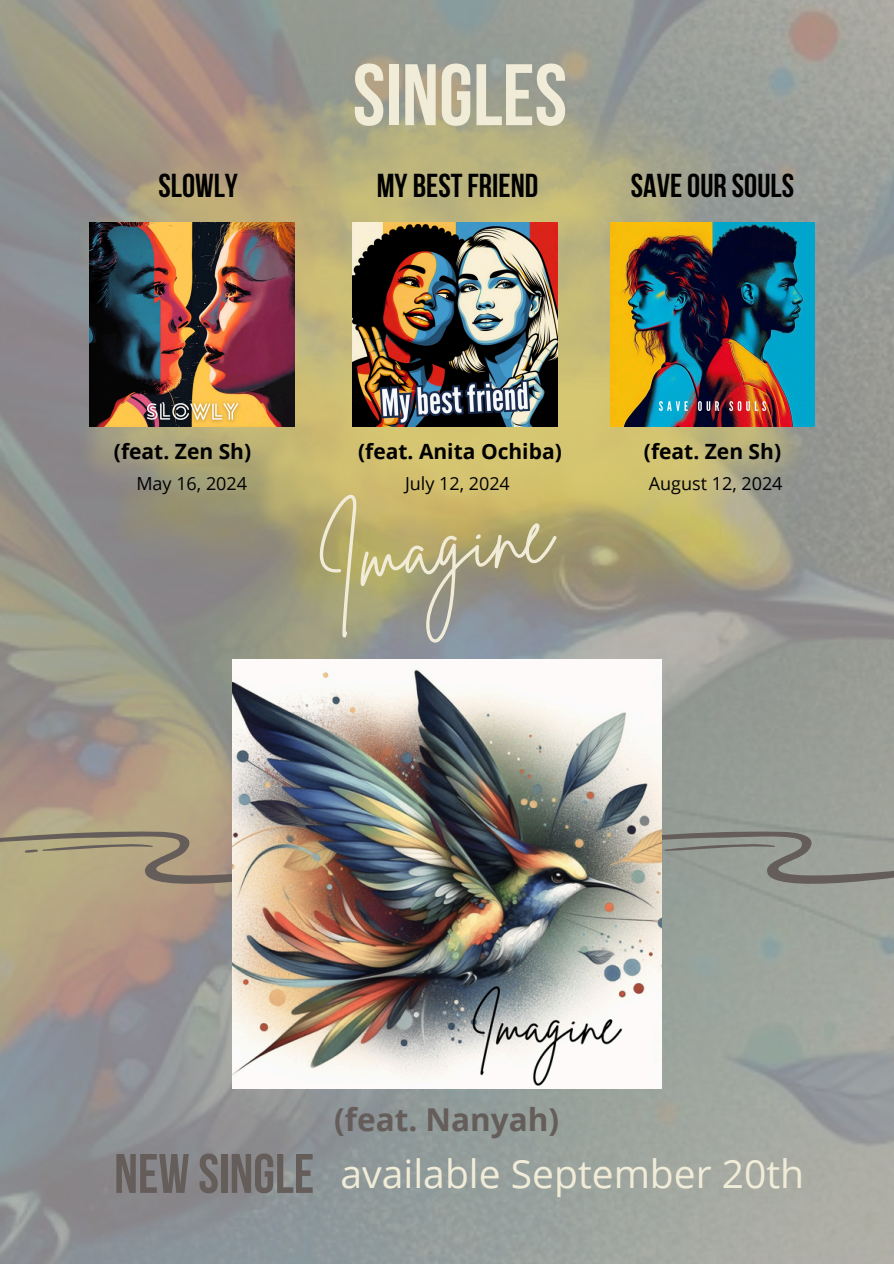
<style>
.page{position:relative;width:894px;height:1264px;background:#fff}
.page>*{position:absolute;margin:0;border:0;box-sizing:border-box;transform-origin:0 0}
.t1{font:700 87px "Bebas Neue";color:#f1ecd8}
.t2{font:87px "Brittany Signature";color:#f1ecd8}
.t3{font:700 55.5px "Bebas Neue";color:#655d5a}
.t4{font:39px "Open Sans";color:#f1ecd8}
.t5{font:700 33px "Bebas Neue";color:#000}
.t6{font:700 31.5px "Open Sans";color:#655d5a}
.t7{font:700 21px "Open Sans";color:#000}
.t8{font:18px "Open Sans";color:#000}
</style>
<div class="page">
<img style="left:0;top:0;width:893px;height:1263px">
<img style="left:68px;top:421px;width:714px;height:194px">
<img style="left:137px;top:222px;width:714px;height:361px">
<img style="left:68px;top:60px;width:714px;height:361px">
<img style="left:89px;top:222px;width:205px;height:205px">
<img style="left:352px;top:222px;width:205px;height:205px">
<svg style="left:661px;top:830px;width:232px;height:67px"></svg>
<svg style="left:0;top:830px;width:232px;height:67px"></svg>
<img style="left:610px;top:222px;width:204px;height:205px">
<img style="left:232px;top:659px;width:429px;height:429px">
<p class="t1" style="left:352px;top:60px;width:216px">SINGLES</p>
<p class="t5" style="left:158px;top:172px;width:81px">SLOWLY</p>
<p class="t5" style="left:376px;top:172px;width:163px">MY BESTFRIEND</p>
<p class="t5" style="left:630px;top:172px;width:164px">SAVEOUR SOULS</p>
<p class="t7" style="left:114px;top:436px;width:139px">(feat. Zen Sh)</p>
<p class="t7" style="left:643px;top:436px;width:139px">(feat. Zen Sh)</p>
<p class="t7" style="left:358px;top:436px;width:205px">(feat. Anita Ochiba)</p>
<p class="t8" style="left:136px;top:470px;width:112px">May 16, 2024</p>
<p class="t8" style="left:405px;top:470px;width:106px">July 12, 2024</p>
<h2 class="t8" style="left:648px;top:470px;width:135px">August 12, 2024</h2>
<p class="t2" style="left:309px;top:503px;width:238px;rotate:-7deg">Imagine</p>
<p class="t6" style="left:334px;top:1097px;width:226px">(feat. Nanyah)</p>
<p class="t3" style="left:114px;top:1151px;width:201px">NEW SINGLE</p>
<p class="t4" style="left:340px;top:1145px;width:465px">available September 20th</p>
</div>
